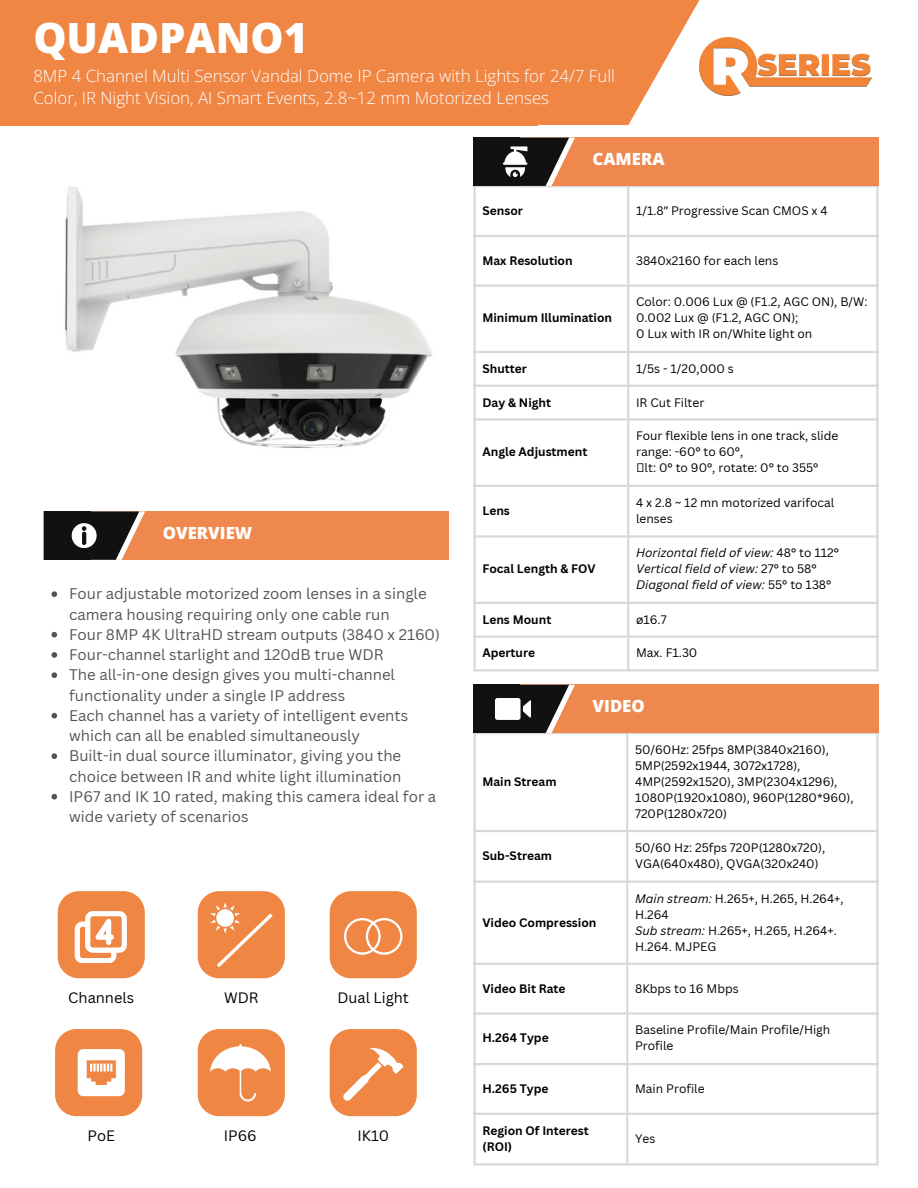
<style>
.page{position:relative;width:918px;height:1188px;background:#fff}
.page>*{position:absolute;margin:0;border:0;box-sizing:border-box;transform-origin:0 0}
.t1{font:800 41.7px "Open Sans";color:#fff}
.t2{font:300 16.8px/22.5px "Open Sans";color:#fff}
.t3{font:800 16.8px "Open Sans";color:#fff}
.t4{font:15px/20.2px "Canva Sans";color:#545454}
.t5{font:14.7px "Canva Sans";color:#000}
.t6{font:12px/16px "Canva Sans";color:#000}
.t7{font:700 12px/16px "Canva Sans";color:#000}
.t8{font:italic 12px "Canva Sans";color:#000}
.s1{font-family:"Noto Sans"}
.s2{font-style:normal}
.s3{font-style:italic}
</style>
<div class="page">
<svg style="left:538px;top:0;width:161px;height:125px;fill:#f08644"></svg>
<div style="left:0;top:0;width:538px;height:125px;background:#f08644"></div>
<div style="left:44px;top:511px;width:405px;height:49px;background:#ee884e"></div>
<div style="left:44px;top:511px;width:46px;height:49px;background:#111"></div>
<hr style="left:473px;top:187px;width:3px;height:482px;background:#d9d9d9">
<hr style="left:627px;top:187px;width:2px;height:482px;background:#d9d9d9">
<hr style="left:876px;top:187px;width:3px;height:482px;background:#d9d9d9">
<hr style="left:473px;top:185px;width:406px;height:2px;background:#d9d9d9">
<hr style="left:473px;top:235px;width:406px;height:2px;background:#d9d9d9">
<hr style="left:473px;top:284px;width:406px;height:3px;background:#d9d9d9">
<hr style="left:473px;top:351px;width:406px;height:2px;background:#d9d9d9">
<hr style="left:473px;top:385px;width:406px;height:2px;background:#d9d9d9">
<hr style="left:473px;top:418px;width:406px;height:3px;background:#d9d9d9">
<hr style="left:473px;top:485px;width:406px;height:2px;background:#d9d9d9">
<hr style="left:473px;top:535px;width:406px;height:3px;background:#d9d9d9">
<hr style="left:473px;top:602px;width:406px;height:2px;background:#d9d9d9">
<hr style="left:473px;top:635px;width:406px;height:3px;background:#d9d9d9">
<hr style="left:473px;top:669px;width:406px;height:2px;background:#d9d9d9">
<div style="left:58px;top:891px;width:87px;height:87px;background:#f08644;border-radius:21px"></div>
<div style="left:55px;top:1029px;width:87px;height:87px;background:#f08644;border-radius:21px"></div>
<div style="left:198px;top:891px;width:87px;height:87px;background:#f08644;border-radius:21px"></div>
<svg style="left:210px;top:902px;width:63px;height:66px"></svg>
<div style="left:198px;top:1029px;width:87px;height:87px;background:#f08644;border-radius:21px"></div>
<svg style="left:78px;top:1049px;width:47px;height:47px"></svg>
<div style="left:330px;top:891px;width:87px;height:87px;background:#f08644;border-radius:21px"></div>
<div style="left:330px;top:1029px;width:87px;height:87px;background:#f08644;border-radius:21px"></div>
<svg style="left:210px;top:1044px;width:61px;height:57px"></svg>
<svg style="left:71px;top:511px;width:74px;height:49px"></svg>
<img style="left:65px;top:186px;width:368px;height:262px">
<svg style="left:343px;top:1048px;width:60px;height:53px"></svg>
<svg style="left:344px;top:918px;width:59px;height:37px"></svg>
<img style="left:699px;top:37px;width:173px;height:59px">
<div style="left:473px;top:138px;width:406px;height:48px;background:#ee884e"></div>
<div style="left:473px;top:138px;width:47px;height:48px;background:#111"></div>
<svg style="left:503px;top:138px;width:72px;height:48px"></svg>
<hr style="left:473px;top:734px;width:3px;height:429px;background:#d9d9d9">
<hr style="left:626px;top:734px;width:2px;height:429px;background:#d9d9d9">
<hr style="left:876px;top:734px;width:3px;height:429px;background:#d9d9d9">
<hr style="left:473px;top:732px;width:406px;height:2px;background:#d9d9d9">
<hr style="left:473px;top:830px;width:406px;height:2px;background:#d9d9d9">
<hr style="left:473px;top:881px;width:406px;height:2px;background:#d9d9d9">
<hr style="left:473px;top:963px;width:406px;height:2px;background:#d9d9d9">
<hr style="left:473px;top:1012px;width:406px;height:3px;background:#d9d9d9">
<hr style="left:473px;top:1063px;width:406px;height:2px;background:#d9d9d9">
<hr style="left:473px;top:1113px;width:406px;height:2px;background:#d9d9d9">
<hr style="left:473px;top:1163px;width:406px;height:3px;background:#d9d9d9">
<div style="left:473px;top:685px;width:406px;height:48px;background:#ee884e"></div>
<div style="left:473px;top:685px;width:47px;height:48px;background:#111"></div>
<svg style="left:495px;top:685px;width:80px;height:48px"></svg>
<svg style="left:75px;top:911px;width:51px;height:52px"></svg>
<svg style="left:52px;top:591px;width:5px;height:6px"></svg>
<svg style="left:52px;top:632px;width:5px;height:6px"></svg>
<svg style="left:52px;top:652px;width:5px;height:6px"></svg>
<svg style="left:52px;top:672px;width:5px;height:6px"></svg>
<svg style="left:52px;top:713px;width:5px;height:5px"></svg>
<svg style="left:52px;top:753px;width:5px;height:6px"></svg>
<svg style="left:52px;top:794px;width:5px;height:6px"></svg>
<p class="t1" style="left:33px;top:8px;width:276px">QUADPANO1</p>
<p class="t2" style="left:33px;top:64px;width:583px">8MP 4 Channel Multi Sensor Vandal Dome IP Camera with Lights for 24/7 Full<br>Color, IR Night Vision, AI Smart Events, 2.8~12 mm Motorized Lenses</p>
<p class="t3" style="left:593px;top:147px;width:74px">CAMERA</p>
<h1 class="t7" style="left:482px;top:202px;width:42px">Sensor</h1>
<h3 class="t6" style="left:636px;top:202px;width:193px">1/1.8<span class="s1">ʺ</span> Progressive Scan CMOS x 4</h3>
<p class="t7" style="left:482px;top:252px;width:92px">Max Resolution</p>
<p class="t6" style="left:636px;top:252px;width:144px">3840x2160 for each lens</p>
<p class="t7" style="left:482px;top:310px;width:131px">Minimum Illumination</p>
<h2 class="t6" style="left:636px;top:294px;width:233px">Color: 0.006 Lux @ (F1.2, AGC ON), B/W:<br>0.002 Lux @ (F1.2, AGC ON);</h2>
<p class="t6" style="left:636px;top:326px;width:178px">0 Lux with IR on/White light on</p>
<p class="t7" style="left:482px;top:360px;width:46px">Shutter</p>
<p class="t6" style="left:636px;top:360px;width:99px">1/5s - 1/20,000 s</p>
<p class="t7" style="left:482px;top:394px;width:70px">Day &amp; Night</p>
<p class="t6" style="left:636px;top:394px;width:70px">IR Cut Filter</p>
<p class="t7" style="left:482px;top:444px;width:106px">Angle Adjustment</p>
<p class="t6" style="left:636px;top:428px;width:204px">Four flexible lens in one track, slide range: -60° to 60°,</p>
<p class="t6" style="left:645px;top:460px;width:175px">lt: 0° to 90°, rotate: 0° to 355°</p>
<p class="t3" style="left:163px;top:521px;width:91px">OVERVIEW</p>
<p class="t4" style="left:69px;top:583px;width:359px">Four adjustable motorized zoom lenses in a single camera housing requiring only one cable run</p>
<h2 class="t4" style="left:69px;top:624px;width:372px">Four 8MP 4K UltraHD stream outputs (3840 x 2160)</h2>
<p class="t4" style="left:69px;top:644px;width:316px">Four-channel starlight and 120dB true WDR</p>
<p class="t4" style="left:69px;top:664px;width:327px">The all-in-one design gives you multi-channel functionality under a single IP address</p>
<p class="t4" style="left:69px;top:705px;width:341px">Each channel has a variety of intelligent events which can all be enabled simultaneously</p>
<p class="t4" style="left:69px;top:745px;width:334px">Built-in dual source illuminator, giving you the choice between IR and white light illumination</p>
<p class="t4" style="left:69px;top:786px;width:369px">IP67 and IK 10 rated, making this camera ideal for a wide variety of scenarios</p>
<p class="t5" style="left:68px;top:988px;width:67px">Channels</p>
<p class="t5" style="left:224px;top:988px;width:36px">WDR</p>
<p class="t5" style="left:337px;top:988px;width:73px">Dual Light</p>
<p class="t5" style="left:88px;top:1125px;width:29px">PoE</p>
<p class="t5" style="left:224px;top:1125px;width:34px">IP66</p>
<p class="t5" style="left:357px;top:1125px;width:33px">IK10</p>
<p class="t7" style="left:482px;top:502px;width:29px">Lens</p>
<p class="t6" style="left:636px;top:494px;width:200px">4 x 2.8 ~ 12 mn motorized varifocal lenses</p>
<h4 class="t7" style="left:482px;top:561px;width:115px">Focal Length &amp; FOV</h4>
<p class="t8" style="left:636px;top:545px;width:204px">Horizontal field of view: <span class="s2">48° to 112°</span></p>
<p class="t8" style="left:636px;top:561px;width:182px">Vertical field of view: <span class="s2">27° to 58°</span></p>
<p class="t8" style="left:636px;top:577px;width:197px">Diagonal field of view: <span class="s2">55° to 138°</span></p>
<p class="t7" style="left:482px;top:611px;width:70px">Lens Mount</p>
<p class="t6" style="left:636px;top:611px;width:32px">ø16.7</p>
<p class="t7" style="left:482px;top:645px;width:54px">Aperture</p>
<h4 class="t6" style="left:636px;top:645px;width:63px">Max. F1.30</h4>
<h2 class="t7" style="left:482px;top:773px;width:76px">Main Stream</h2>
<p class="t3" style="left:593px;top:694px;width:54px">VIDEO</p>
<p class="t6" style="left:635px;top:741px;width:220px">50/60Hz: 25fps 8MP(3840x2160),<br>5MP(2592x1944, 3072x1728),<br>4MP(2592x1520), 3MP(2304x1296),<br>1080P(1920x1080), 960P(1280*960),<br>720P(1280x720)</p>
<p class="t7" style="left:482px;top:847px;width:71px">Sub-Stream</p>
<p class="t6" style="left:635px;top:839px;width:192px">50/60 Hz: 25fps 720P(1280x720),<br>VGA(640x480), QVGA(320x240)</p>
<p class="t7" style="left:482px;top:914px;width:116px">Video Compression</p>
<p class="t6" style="left:635px;top:890px;width:210px"><span class="s3">Main stream:</span> H.265+, H.265, H.264+,<br>H.264</p>
<p class="t6" style="left:635px;top:922px;width:203px"><span class="s3">Sub stream:</span> H.265+, H.265, H.264+.<br>H.264. MJPEG</p>
<p class="t7" style="left:482px;top:980px;width:85px">Video Bit Rate</p>
<p class="t6" style="left:635px;top:980px;width:105px">8Kbps to 16 Mbps</p>
<p class="t7" style="left:482px;top:1030px;width:68px">H.264 Type</p>
<p class="t6" style="left:635px;top:1022px;width:197px">Baseline Profile/Main Profile/High<br>Profile</p>
<p class="t7" style="left:482px;top:1080px;width:68px">H.265 Type</p>
<p class="t6" style="left:635px;top:1080px;width:71px">Main Profile</p>
<p class="t7" style="left:482px;top:1122px;width:108px">Region Of Interest (ROI)</p>
<p class="t6" style="left:635px;top:1130px;width:22px">Yes</p>
</div>
